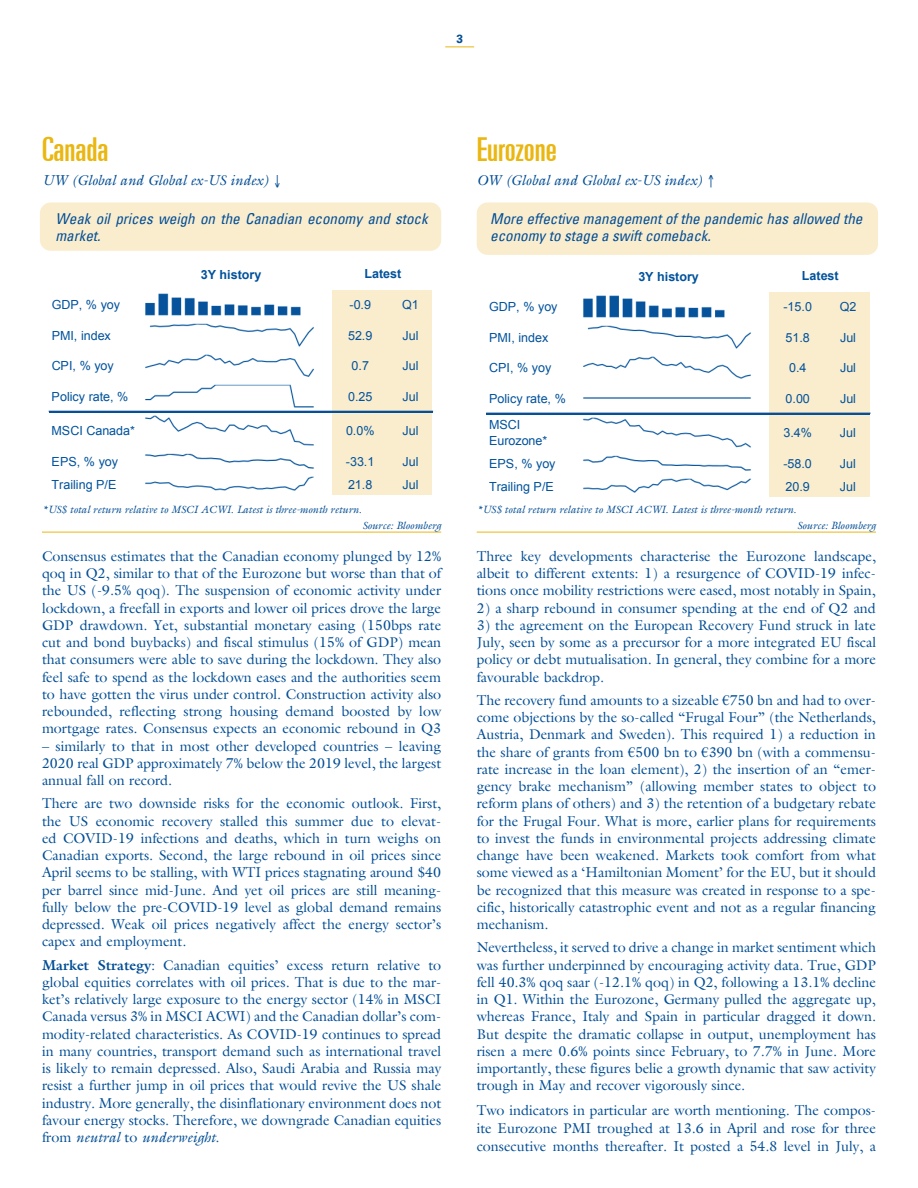
<style>
.page{position:relative;width:918px;height:1188px;background:#fff}
.page>*{position:absolute;margin:0;border:0;box-sizing:border-box;transform-origin:0 0}
.B-head_alt{font:ultra-condensed 33px "Univers";color:#eab610}
.Callout{font:italic condensed 15px/17.2px "Univers";color:#014d95}
.Body{font:14.25px/17.2px "Galliard";color:#014d95;text-align:justify}
.Body-2{font:italic 14.25px "Galliard";color:#014d95}
.t1{font:12.6px/15.9px "Arial";letter-spacing:-.005em;color:#01529b}
.t2{font:700 12.6px "Arial";color:#01529b}
.t3{font:700 12px "Univers";color:#014d95}
.Notes{font:italic 10.5px "Galliard";color:#014d95}
.SOURCE__flush_right{font:italic 10.5px "Galliard";color:#014d95}
.s1{font-weight:700}
.s2{font-style:italic}
.s3{font-family:"Times New Roman"}
</style>
<div class="page">
<div style="left:40px;top:202px;width:401px;height:49px;background:#faedce;border-radius:11px"></div>
<div style="left:477px;top:202px;width:401px;height:53px;background:#faedce;border-radius:11px"></div>
<svg style="left:445px;top:46px;width:29px;height:1px"></svg>
<hr style="left:42px;top:532px;width:399px;height:1px;background:#eab610">
<hr style="left:477px;top:532px;width:399px;height:1px;background:#eab610">
<div style="left:332px;top:290px;width:101px;height:31px;background:#faedce"></div>
<img style="left:145px;top:293px;width:156px;height:23px">
<div style="left:332px;top:320px;width:101px;height:31px;background:#faedce"></div>
<div style="left:332px;top:351px;width:101px;height:31px;background:#faedce"></div>
<div style="left:332px;top:381px;width:101px;height:31px;background:#faedce"></div>
<div style="left:332px;top:412px;width:101px;height:38px;background:#faedce"></div>
<div style="left:332px;top:450px;width:101px;height:23px;background:#faedce"></div>
<div style="left:332px;top:473px;width:101px;height:23px;background:#faedce"></div>
<hr style="left:49px;top:411px;width:384px;height:2px;background:#01529b">
<div style="left:769px;top:292px;width:101px;height:30px;background:#faedce"></div>
<img style="left:583px;top:295px;width:142px;height:23px">
<div style="left:769px;top:322px;width:101px;height:31px;background:#faedce"></div>
<div style="left:769px;top:353px;width:101px;height:30px;background:#faedce"></div>
<div style="left:769px;top:383px;width:101px;height:31px;background:#faedce"></div>
<div style="left:769px;top:414px;width:101px;height:38px;background:#faedce"></div>
<div style="left:769px;top:452px;width:101px;height:23px;background:#faedce"></div>
<div style="left:769px;top:475px;width:101px;height:23px;background:#faedce"></div>
<hr style="left:487px;top:497px;width:388px;height:3px;background:#fff">
<hr style="left:487px;top:413px;width:383px;height:2px;background:#01529b">
<p class="t3" style="left:456px;top:32px;width:8px">3</p>
<p class="B-head_alt" style="left:42px;top:135px;width:68px">Canada</p>
<p class="Body-2" style="left:42px;top:174px;width:241px">UW (Global and Global ex-US index) ↓</p>
<p class="Callout" style="left:56px;top:210px;width:374px">Weak oil prices weigh on the Canadian economy and stock market.</p>
<p class="B-head_alt" style="left:477px;top:135px;width:82px">Eurozone</p>
<p class="Body-2" style="left:477px;top:174px;width:240px">OW (Global and Global ex-US index) ↑</p>
<p class="Callout" style="left:490px;top:210px;width:374px">More effective management of the pandemic has allowed the economy to stage a swift comeback.</p>
<p class="t2" style="left:365px;top:265px;width:38px">Latest</p>
<p class="t2" style="left:638px;top:268px;width:62px">3Y history</p>
<p class="t1" style="left:489px;top:299px;width:70px">GDP, % yoy</p>
<p class="t1" style="left:784px;top:299px;width:30px">-15.0</p>
<p class="t1" style="left:840px;top:299px;width:18px">Q2</p>
<p class="t1" style="left:489px;top:330px;width:61px">PMI, index</p>
<p class="t1" style="left:786px;top:330px;width:26px">51.8</p>
<p class="t1" style="left:840px;top:330px;width:18px">Jul</p>
<p class="t1" style="left:489px;top:360px;width:64px">CPI, % yoy</p>
<p class="t1" style="left:789px;top:360px;width:19px">0.4</p>
<p class="t1" style="left:840px;top:360px;width:18px">Jul</p>
<p class="t1" style="left:489px;top:391px;width:78px">Policy rate, %</p>
<p class="t1" style="left:786px;top:391px;width:26px">0.00</p>
<p class="t1" style="left:840px;top:391px;width:18px">Jul</p>
<p class="t1" style="left:489px;top:417px;width:60px">MSCI<br>Eurozone*</p>
<p class="t1" style="left:783px;top:425px;width:30px">3.4%</p>
<p class="t1" style="left:840px;top:425px;width:18px">Jul</p>
<p class="t1" style="left:489px;top:456px;width:68px">EPS, % yoy</p>
<p class="t1" style="left:783px;top:456px;width:30px">-58.0</p>
<p class="t1" style="left:840px;top:456px;width:18px">Jul</p>
<p class="t1" style="left:489px;top:478px;width:66px">Trailing P/E</p>
<p class="t1" style="left:786px;top:478px;width:26px">20.9</p>
<p class="t1" style="left:840px;top:478px;width:18px">Jul</p>
<p class="t2" style="left:201px;top:266px;width:62px">3Y history</p>
<p class="t2" style="left:802px;top:267px;width:38px">Latest</p>
<p class="t1" style="left:52px;top:297px;width:70px">GDP, % yoy</p>
<p class="t1" style="left:350px;top:297px;width:23px">-0.9</p>
<p class="t1" style="left:402px;top:297px;width:18px">Q1</p>
<p class="t1" style="left:52px;top:328px;width:61px">PMI, index</p>
<p class="t1" style="left:348px;top:328px;width:26px">52.9</p>
<p class="t1" style="left:403px;top:328px;width:18px">Jul</p>
<p class="t1" style="left:52px;top:358px;width:64px">CPI, % yoy</p>
<p class="t1" style="left:352px;top:358px;width:19px">0.7</p>
<p class="t1" style="left:403px;top:358px;width:18px">Jul</p>
<p class="t1" style="left:52px;top:389px;width:78px">Policy rate, %</p>
<p class="t1" style="left:348px;top:389px;width:26px">0.25</p>
<p class="t1" style="left:403px;top:389px;width:18px">Jul</p>
<p class="t1" style="left:52px;top:423px;width:85px">MSCI Canada*</p>
<p class="t1" style="left:346px;top:423px;width:30px">0.0%</p>
<p class="t1" style="left:403px;top:423px;width:18px">Jul</p>
<p class="t1" style="left:52px;top:454px;width:68px">EPS, % yoy</p>
<p class="t1" style="left:346px;top:454px;width:30px">-33.1</p>
<p class="t1" style="left:403px;top:454px;width:18px">Jul</p>
<p class="t1" style="left:52px;top:476px;width:66px">Trailing P/E</p>
<p class="t1" style="left:348px;top:476px;width:26px">21.8</p>
<p class="t1" style="left:403px;top:476px;width:18px">Jul</p>
<p class="Notes" style="left:42px;top:505px;width:321px">*US$ total return relative to MSCI ACWI. Latest is three-month return.</p>
<p class="SOURCE__flush_right" style="left:362px;top:521px;width:80px">Source: Bloomberg</p>
<p class="Body" style="left:42px;top:549px;width:401px">Consensus estimates that the Canadian economy plunged by 12% qoq in Q2, similar to that of the Eurozone but worse than that of the US (-9.5% qoq). The suspension of economic activity under lockdown, a freefall in exports and lower oil prices drove the large GDP drawdown. Yet, substantial monetary easing (150bps rate cut and bond buybacks) and fiscal stimulus (15% of GDP) mean that consumers were able to save during the lockdown. They also feel safe to spend as the lockdown eases and the authorities seem to have gotten the virus under control. Construction activity also rebounded, reflecting strong housing demand boosted by low mortgage rates. Consensus expects an economic rebound in Q3</p>
<p class="Body" style="left:42px;top:738px;width:401px">– similarly to that in most other developed countries – leaving 2020 real GDP approximately 7% below the 2019 level, the largest annual fall on record.</p>
<p class="Body" style="left:42px;top:796px;width:401px">There are two downside risks for the economic outlook. First, the US economic recovery stalled this summer due to elevat&shy;ed COVID-19 infections and deaths, which in turn weighs on Canadian exports. Second, the large rebound in oil prices since April seems to be stalling, with WTI prices stagnating around $40 per barrel since mid-June. And yet oil prices are still meaning&shy;fully below the pre-COVID-19 level as global demand remains depressed. Weak oil prices negatively affect the energy sector’s capex and employment.</p>
<p class="Body" style="left:42px;top:958px;width:401px"><span class="s1">Market Strategy</span>: Canadian equities’ excess return relative to global equities correlates with oil prices. That is due to the mar&shy;ket’s relatively large exposure to the energy sector (14% in MSCI Canada versus 3% in MSCI ACWI) and the Canadian dollar’s com&shy;modity-related characteristics. As COVID-19 continues to spread in many countries, transport demand such as international travel is likely to remain depressed. Also, Saudi Arabia and Russia may resist a further jump in oil prices that would revive the US shale industry. More generally, the disinflationary environment does not favour energy stocks. Therefore, we downgrade Canadian equities from <span class="s2">neutral</span> to <span class="s2">underweight</span>.</p>
<p class="Notes" style="left:477px;top:505px;width:321px">*US$ total return relative to MSCI ACWI. Latest is three-month return.</p>
<p class="SOURCE__flush_right" style="left:797px;top:521px;width:80px">Source: Bloomberg</p>
<p class="Body" style="left:477px;top:549px;width:401px">Three key developments characterise the Eurozone landscape, albeit to different extents: 1) a resurgence of COVID-19 infec&shy;tions once mobility restrictions were eased, most notably in Spain,</p>
<p class="Body" style="left:477px;top:600px;width:401px">2) a sharp rebound in consumer spending at the end of Q2 and</p>
<p class="Body" style="left:477px;top:618px;width:401px">3) the agreement on the European Recovery Fund struck in late July, seen by some as a precursor for a more integrated EU fiscal policy or debt mutualisation. In general, they combine for a more favourable backdrop.</p>
<p class="Body" style="left:477px;top:693px;width:401px">The recovery fund amounts to a sizeable <span class="s3">€</span>750 bn and had to over&shy;come objections by the so-called “Frugal Four” (the Netherlands, Austria, Denmark and Sweden). This required 1) a reduction in the share of grants from <span class="s3">€</span>500 bn to <span class="s3">€</span>390 bn (with a commensu&shy;rate increase in the loan element), 2) the insertion of an “emer&shy;gency brake mechanism” (allowing member states to object to reform plans of others) and 3) the retention of a budgetary rebate for the Frugal Four. What is more, earlier plans for requirements to invest the funds in environmental projects addressing climate change have been weakened. Markets took comfort from what some viewed as a ‘Hamiltonian Moment’ for the EU, but it should be recognized that this measure was created in response to a spe&shy;cific, historically catastrophic event and not as a regular financing mechanism.</p>
<p class="Body" style="left:477px;top:940px;width:401px">Nevertheless, it served to drive a change in market sentiment which was further underpinned by encouraging activity data. True, GDP fell 40.3% qoq saar (-12.1% qoq) in Q2, following a 13.1% decline in Q1. Within the Eurozone, Germany pulled the aggregate up, whereas France, Italy and Spain in particular dragged it down.<br>But despite the dramatic collapse in output, unemployment has risen a mere 0.6% points since February, to 7.7% in June. More importantly, these figures belie a growth dynamic that saw activity trough in May and recover vigorously since.</p>
<p class="Body" style="left:477px;top:1102px;width:401px;line-height:18px">Two indicators in particular are worth mentioning. The compos&shy;ite Eurozone PMI troughed at 13.6 in April and rose for three consecutive months thereafter. It posted a 54.8 level in July, a</p>
</div>
